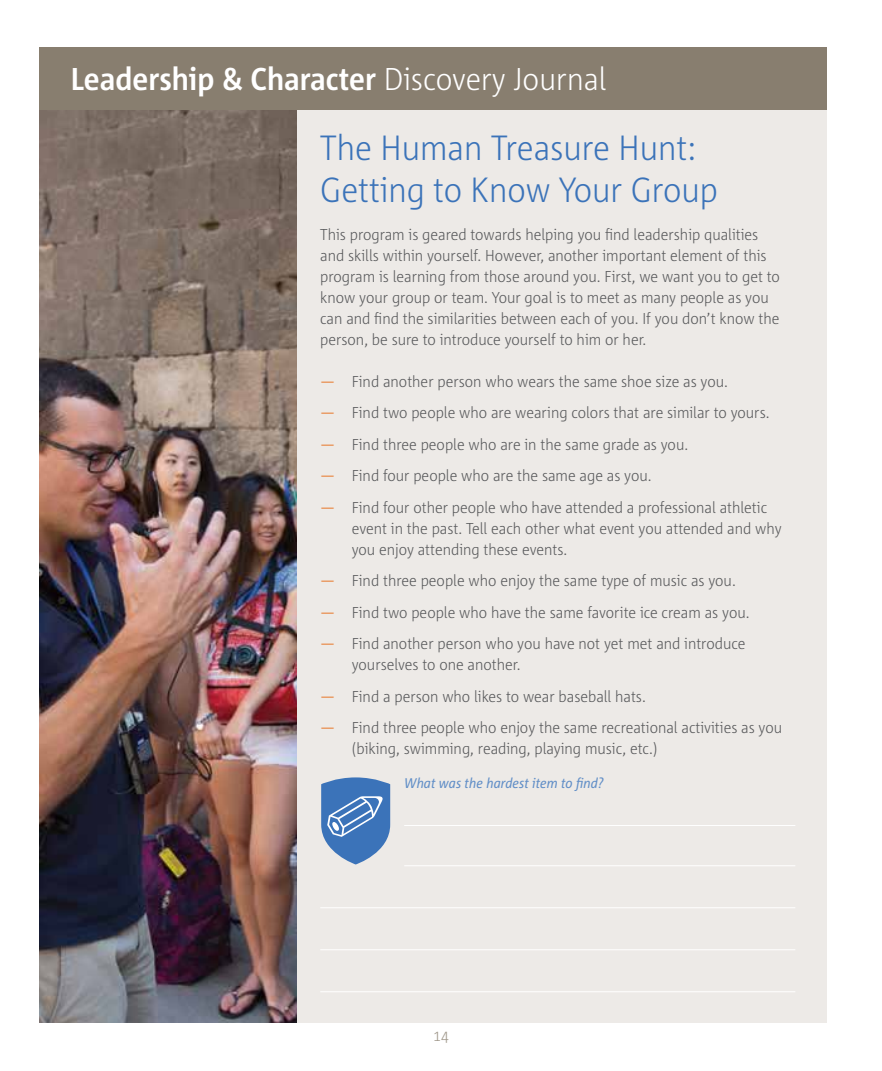
<style>
.page{position:relative;width:882px;height:1071px;background:#fff}
.page>*{position:absolute;margin:0;border:0;box-sizing:border-box;transform-origin:0 0}
.t1{font:300 35px/42px "Corpid C1 s S Cd";color:#3b73b9}
.t2{font:700 31.5px "Corpid C1 s S Cd";color:#fff}
.t3{font:300 15.75px/21px "Corpid C1 s S Cd";color:#58595b}
.t4{font:300 15.75px "Corpid C1 s S Cd";color:#a0988b}
.t5{font:italic 14px "Corpid C1 s S Cd";color:#628fc7}
.s1{font-weight:300}
.s2{font-weight:400;color:#e98c4b}
</style>
<div class="page">
<div style="left:39px;top:101px;width:788px;height:921px;background:#edeae7"></div>
<div style="left:39px;top:47px;width:788px;height:63px;background:#887e6f"></div>
<img style="left:39px;top:110px;width:258px;height:912px">
<hr style="left:404px;top:825px;width:391px;height:1px;background:#fff">
<hr style="left:404px;top:865px;width:391px;height:1px;background:#fff">
<hr style="left:320px;top:907px;width:475px;height:1px;background:#fff">
<hr style="left:320px;top:949px;width:475px;height:1px;background:#fff">
<hr style="left:320px;top:991px;width:475px;height:1px;background:#fff">
<svg style="left:321px;top:777px;width:69px;height:88px"></svg>
<h2 class="t2" style="left:71px;top:59px;width:537px">Leadership &amp; Character <span class="s1">Discovery Journal</span></h2>
<h1 class="t1" style="left:320px;top:126px;width:399px">The Human Treasure Hunt:<br>Getting to Know Your Group</h1>
<p class="t3" style="left:320px;top:223px;width:461px">This program is geared towards helping you find leadership qualities and skills within yourself. However, another important element of this program is learning from those around you. First, we want you to get to know your group or team. Your goal is to meet as many people as you can and find the similarities between each of you. If you don’t know the person, be sure to introduce yourself to him or her.</p>
<p class="t3" style="left:320px;top:370px;width:409px"><span class="s2">—</span> Find another person who wears the same shoe size as you.</p>
<p class="t3" style="left:320px;top:402px;width:451px"><span class="s2">—</span> Find two people who are wearing colors that are similar to yours.</p>
<p class="t3" style="left:320px;top:433px;width:369px"><span class="s2">—</span> Find three people who are in the same grade as you.</p>
<p class="t3" style="left:320px;top:465px;width:333px"><span class="s2">—</span> Find four people who are the same age as you.</p>
<p class="t3" style="left:352px;top:496px;width:431px;text-indent:-32px"><span class="s2">—</span> Find four other people who have attended a professional athletic event in the past. Tell each other what event you attended and why you enjoy attending these events.</p>
<p class="t3" style="left:320px;top:570px;width:417px"><span class="s2">—</span> Find three people who enjoy the same type of music as you.</p>
<p class="t3" style="left:320px;top:601px;width:431px"><span class="s2">—</span> Find two people who have the same favorite ice cream as you.</p>
<p class="t3" style="left:352px;top:633px;width:395px;text-indent:-32px"><span class="s2">—</span> Find another person who you have not yet met and introduce yourselves to one another.</p>
<p class="t3" style="left:320px;top:685px;width:327px"><span class="s2">—</span> Find a person who likes to wear baseball hats.</p>
<p class="t3" style="left:352px;top:717px;width:432px;text-indent:-32px"><span class="s2">—</span> Find three people who enjoy the same recreational activities as you (biking, swimming, reading, playing music, etc.)</p>
<p class="t5" style="left:404px;top:775px;width:201px">What was the hardest item to find?</p>
<p class="t4" style="left:433px;top:1026px;width:17px">14</p>
</div>
